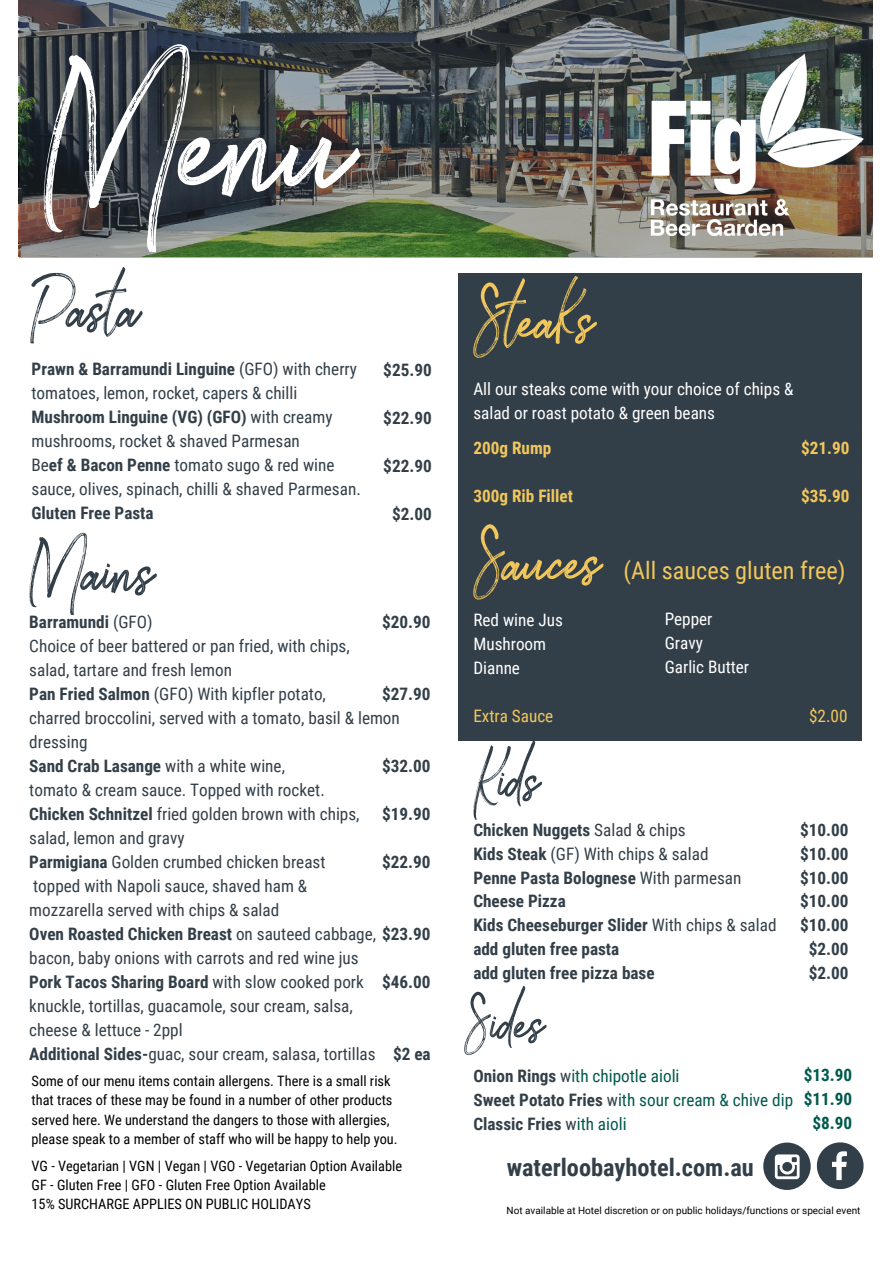
<style>
.page{position:relative;width:894px;height:1264px;background:#fff}
.page>*{position:absolute;margin:0;border:0;box-sizing:border-box;transform-origin:0 0}
.t1{font:195.15px "Brownhill Script";color:#fff}
.t2{font:77.25px "Brownhill Script";color:#f2c75c}
.t3{font:77.25px "Brownhill Script";color:#333f48}
.t4{font:69px "Brownhill Script";color:#333f48}
.t5{font:64.95px "Brownhill Script";color:#333f48}
.t6{font:700 24.3px "Roboto Condensed";color:#333f48}
.t7{font:24.3px "Roboto Condensed";color:#f2c75c}
.t8{font:17.25px/24px "Roboto Condensed";color:#333f48}
.t9{font:700 17.25px/24px "Roboto Condensed";color:#333f48}
.t10{font:17.25px/24px "Roboto Condensed";color:#fff}
.t11{font:17.25px/24px "Roboto Condensed";color:#00594c}
.t12{font:700 17.25px "Roboto Condensed";color:#f2c75c}
.t13{font:700 17.25px/24px "Roboto Condensed";color:#00594c;text-align:center}
.t14{font:17.25px "Roboto Condensed";color:#f2c75c}
.t15{font:14.25px/19.4px "Roboto Condensed";color:#000}
.t16{font:10.05px "Roboto";color:#000}
.s1{font-weight:700}
.s2{font-weight:400}
.s3{font-weight:700;color:#333f48}
.s4{color:#333f48}
</style>
<div class="page">
<img style="left:19px;top:0;width:853px;height:258px">
<img style="left:633px;top:21px;width:240px;height:237px">
<div style="left:457px;top:273px;width:404px;height:467px;background:#333f48"></div>
<svg style="left:816px;top:1142px;width:47px;height:47px"></svg>
<div style="left:763px;top:1142px;width:47px;height:47px;background:#333f48;border-radius:50%"></div>
<svg style="left:774px;top:1154px;width:25px;height:25px"></svg>
<h1 class="t1" style="left:44px;top:26px;width:313px">Menu</h1>
<h2 class="t3" style="left:30px;top:262px;width:112px">Pasta</h2>
<p class="t8" style="left:32px;top:357px;width:331px"><span class="s1">Prawn &amp; Barramundi Linguine</span> (GFO) with cherry tomatoes, lemon, rocket, capers &amp; chilli <span class="s1">Mushroom Linguine (VG) (GFO)</span> with creamy mushrooms, rocket &amp; shaved Parmesan<br>Be<span class="s1">ef &amp; Bacon Penne</span> tomato sugo &amp; red wine sauce, olives, spinach, chilli &amp; shaved Parmesan.</p>
<p class="t9" style="left:32px;top:501px;width:123px">Gluten Free Pasta</p>
<p class="t9" style="left:383px;top:358px;width:50px">$25.90</p>
<p class="t9" style="left:383px;top:406px;width:50px">$22.90</p>
<p class="t9" style="left:383px;top:454px;width:50px">$22.90</p>
<p class="t9" style="left:392px;top:502px;width:41px">$2.00</p>
<h2 class="t3" style="left:29px;top:525px;width:127px">Mains</h2>
<p class="t9" style="left:382px;top:610px;width:50px">$20.90</p>
<p class="t8" style="left:29px;top:610px;width:402px"><span class="s1">Barramundi</span> (GFO)<br>Choice of beer battered or pan fried, with chips,<br>salad, tartare and fresh lemon<br><span class="s1">Pan Fried Salmon</span> (GFO) With kipfler potato,<br>charred broccolini, served with a tomato, basil &amp; lemon dressing<br><span class="s1">Sand Crab Lasange</span> with a white wine,<br>tomato &amp; cream sauce. Topped with rocket.<br><span class="s1">Chicken Schnitzel</span> fried golden brown with chips,<br>salad, lemon and gravy<br><span class="s1">Parmigiana</span> Golden crumbed chicken breast<br>topped with Napoli sauce, shaved ham &amp;<br>mozzarella served with chips &amp; salad<br><span class="s1">Oven Roasted Chicken Breast</span> on sauteed cabbage, <span class="s1">$23.90 </span>bacon, baby onions with carrots and red wine jus<br><span class="s1">Pork Tacos Sharing Board</span> with slow cooked pork<br>knuckle, tortillas, guacamole, sour cream, salsa,<br>cheese &amp; lettuce - 2ppl<br><span class="s1">Additional Sides-</span>guac, sour cream, salasa, tortillas</p>
<p class="t9" style="left:382px;top:682px;width:50px">$27.90</p>
<p class="t9" style="left:382px;top:754px;width:50px">$32.00</p>
<p class="t9" style="left:382px;top:802px;width:50px">$19.90</p>
<p class="t9" style="left:382px;top:850px;width:50px">$22.90</p>
<p class="t9" style="left:382px;top:969px;width:50px">$46.00</p>
<p class="t9" style="left:393px;top:1041px;width:39px">$2 ea</p>
<p class="t15" style="left:32px;top:1071px;width:367px">Some of our menu items contain allergens. There is a small risk that traces of these may be found in a number of other products served here. We understand the dangers to those with allergies, please speak to a member of staff who will be happy to help you.</p>
<p class="t15" style="left:32px;top:1155px;width:372px">VG - Vegetarian | VGN | Vegan | VGO - Vegetarian Option Available<br>GF - Gluten Free | GFO - Gluten Free Option Available<br>15% SURCHARGE APPLIES ON PUBLIC HOLIDAYS</p>
<h2 class="t2" style="left:473px;top:274px;width:123px">Steaks</h2>
<p class="t10" style="left:473px;top:377px;width:321px">All our steaks come with your choice of chips &amp; salad or roast potato &amp; green beans</p>
<p class="t12" style="left:473px;top:438px;width:79px">200g Rump</p>
<p class="t12" style="left:473px;top:486px;width:101px">300g Rib Fillet</p>
<p class="t12" style="left:800px;top:438px;width:50px">$21.90</p>
<p class="t12" style="left:800px;top:486px;width:50px">$35.90</p>
<h2 class="t2" style="left:473px;top:515px;width:130px">Sauces</h2>
<p class="t10" style="left:473px;top:608px;width:91px">Red wine Jus<br>Mushroom<br>Dianne</p>
<p class="t14" style="left:473px;top:706px;width:81px">Extra Sauce</p>
<p class="t14" style="left:808px;top:706px;width:40px">$2.00</p>
<h3 class="t7" style="left:623px;top:557px;width:223px">(All sauces gluten free)</h3>
<p class="t10" style="left:664px;top:607px;width:86px">Pepper<br>Gravy<br>Garlic Butter</p>
<h3 class="t4" style="left:473px;top:738px;width:68px">Kids</h3>
<p class="t9" style="left:473px;top:817px;width:304px">Chicken Nuggets <span class="s2">Salad &amp; chips<br></span>Kids Steak <span class="s2">(GF) With chips &amp; salad<br></span>Penne Pasta Bolognese <span class="s2">With parmesan<br></span>Cheese Pizza<br>Kids Cheeseburger Slider <span class="s2">With chips &amp; salad </span>add gluten free pasta<br>add gluten free pizza base</p>
<p class="t9" style="left:799px;top:817px;width:50px;text-align:center">$10.00 $10.00 $10.00 $10.00 $10.00 $2.00 $2.00</p>
<h3 class="t5" style="left:464px;top:984px;width:82px">Sides</h3>
<p class="t11" style="left:473px;top:1064px;width:321px"><span class="s3">Onion Rings</span> <span class="s4">w</span>ith chipotle aioli<br><span class="s3">Sweet Potato Fries</span> <span class="s4">w</span>ith sour cream &amp; chive dip<br><span class="s3">Classic Fries</span> <span class="s4">w</span>ith aioli</p>
<p class="t13" style="left:803px;top:1062px;width:50px">$13.90 $11.90 $8.90</p>
<h3 class="t6" style="left:506px;top:1152px;width:249px">waterloobayhotel.com.au</h3>
<p class="t16" style="left:506px;top:1204px;width:355px">Not available at Hotel discretion or on public holidays/functions or special event</p>
</div>
